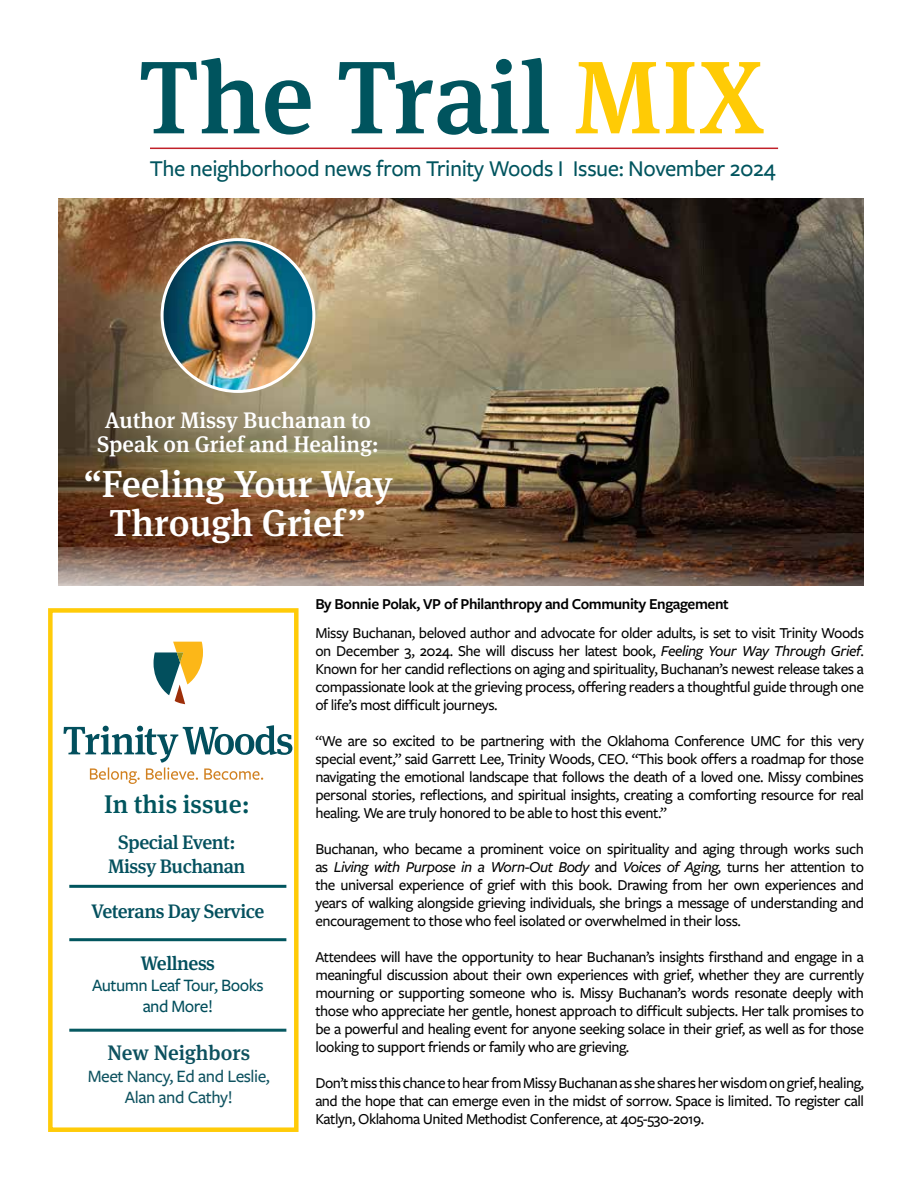
<style>
.page{position:relative;width:918px;height:1188px;background:#fff}
.page>*{position:absolute;margin:0;border:0;box-sizing:border-box;transform-origin:0 0}
.t1{font:500 102.9px "Meta Serif Pro";color:#00545e}
.t2{font:500 37.5px/39px "Meta Serif Pro";color:#fff;text-align:center}
.t3{font:500 25.5px "Meta Serif Pro";color:#00555e}
.t4{font:500 23.4px "Freight Sans Pro";letter-spacing:-.02em;color:#00545e}
.t5{font:500 22.5px/24px "Meta Serif Pro";color:#fff;text-align:center}
.t6{font:500 21px "Meta Serif Pro";color:#0a4f5d}
.t7{font:500 19.5px/23.4px "Meta Serif Pro";letter-spacing:-.025em;color:#024f5d;text-align:center}
.t8{font:500 18px/21.6px "Freight Sans Pro";letter-spacing:-.025em;color:#0a4f5d;text-align:center}
.t9{font:500 18px/21px "Freight Sans Pro";letter-spacing:-.03em;color:#024e5c;text-align:center}
.t10{font:500 15.75px/18px "Freight Sans Pro";letter-spacing:-.03em;color:#000;text-align:justify}
.t11{font:600 15.75px "Freight Sans Pro";letter-spacing:-.025em;color:#000}
.s1{color:#ffcb05}
.s2{font-style:italic}
</style>
<div class="page">
<img style="left:58px;top:199px;width:806px;height:348px">
<hr style="left:150px;top:148px;width:628px;height:1px;background:#c12029">
<svg style="left:399px;top:547px;width:465px;height:39px;background:#6e4f3d"></svg>
<div style="left:0;top:508px;width:399px;height:680px;background:#fff;opacity:.75"></div>
<div style="left:48px;top:608px;width:251px;height:524px;border:4px solid #ffcb08"></div>
<div style="left:2px;top:840px;width:351px;height:200px;background:#fff"></div>
<svg style="left:154px;top:642px;width:49px;height:62px"></svg>
<svg style="left:64px;top:725px;width:228px;height:59px"></svg>
<div style="left:2px;top:786px;width:351px;height:200px;background:#fff"></div>
<hr style="left:69px;top:885px;width:217px;height:3px;background:#00555e">
<img style="left:162px;top:240px;width:152px;height:151px;border-radius:76px">
<div style="left:161px;top:238px;width:154px;height:155px;border:3px solid #fff;border-radius:50%"></div>
<h1 class="t1" style="left:139px;top:19px;width:629px">The Trail <span class="s1">MIX</span></h1>
<h3 class="t4" style="left:150px;top:152px;width:627px">The neighborhood news from Trinity Woods I Issue: November 2024</h3>
<h3 class="t5" style="left:97px;top:407px;width:283px">Author Missy Buchanan to<br>Speak on Grief and Healing:</h3>
<h2 class="t2" style="left:83px;top:462px;width:311px">“Feeling Your Way<br>Through Grief”</h2>
<h3 class="t3" style="left:104px;top:784px;width:147px">In this issue:</h3>
<p class="t7" style="left:108px;top:830px;width:139px">Special Event:<br>Missy Buchanan</p>
<p class="t7" style="left:91px;top:898px;width:175px">Veterans Day Service</p>
<p class="t7" style="left:141px;top:951px;width:76px">Wellness</p>
<p class="t9" style="left:92px;top:974px;width:173px">Autumn Leaf Tour, Books and More!</p>
<h3 class="t6" style="left:107px;top:1037px;width:144px">New Neighbors</h3>
<p class="t8" style="left:88px;top:1064px;width:184px">Meet Nancy, Ed and Leslie,<br>Alan and Cathy!</p>
<p class="t11" style="left:315px;top:594px;width:415px">By Bonnie Polak, VP of Philanthropy and Community Engagement</p>
<p class="t10" style="left:315px;top:623px;width:550px">Missy Buchanan, beloved author and advocate for older adults, is set to visit Trinity Woods on December 3, 2024. She will discuss her latest book, <span class="s2">Feeling Your Way Through Grief</span>.<br>Known for her candid reflections on aging and spirituality, Buchanan’s newest release takes a compassionate look at the grieving process, offering readers a thoughtful guide through one of life’s most difficult journeys.</p>
<p class="t10" style="left:315px;top:731px;width:550px">“We are so excited to be partnering with the Oklahoma Conference UMC for this very special event,” said Garrett Lee, Trinity Woods, CEO. “This book offers a roadmap for those navigating the emotional landscape that follows the death of a loved one. Missy combines personal stories, reflections, and spiritual insights, creating a comforting resource for real healing. We are truly honored to be able to host this event.”</p>
<p class="t10" style="left:315px;top:839px;width:550px">Buchanan, who became a prominent voice on spirituality and aging through works such as <span class="s2">Living with Purpose in a Worn-Out Body</span> and <span class="s2">Voices of Aging,</span> turns her attention to the universal experience of grief with this book. Drawing from her own experiences and years of walking alongside grieving individuals, she brings a message of understanding and encouragement to those who feel isolated or overwhelmed in their loss.</p>
<p class="t10" style="left:315px;top:947px;width:550px">Attendees will have the opportunity to hear Buchanan’s insights firsthand and engage in a meaningful discussion about their own experiences with grief, whether they are currently mourning or supporting someone who is. Missy Buchanan’s words resonate deeply with those who appreciate her gentle, honest approach to difficult subjects. Her talk promises to be a powerful and healing event for anyone seeking solace in their grief, as well as for those looking to support friends or family who are grieving.</p>
<p class="t10" style="left:315px;top:1073px;width:550px">Don’t miss this chance to hear from Missy Buchanan as she shares her wisdom on grief, healing, and the hope that can emerge even in the midst of sorrow. Space is limited. To register call Katlyn, Oklahoma United Methodist Conference, at 405-530-2019.</p>
</div>
